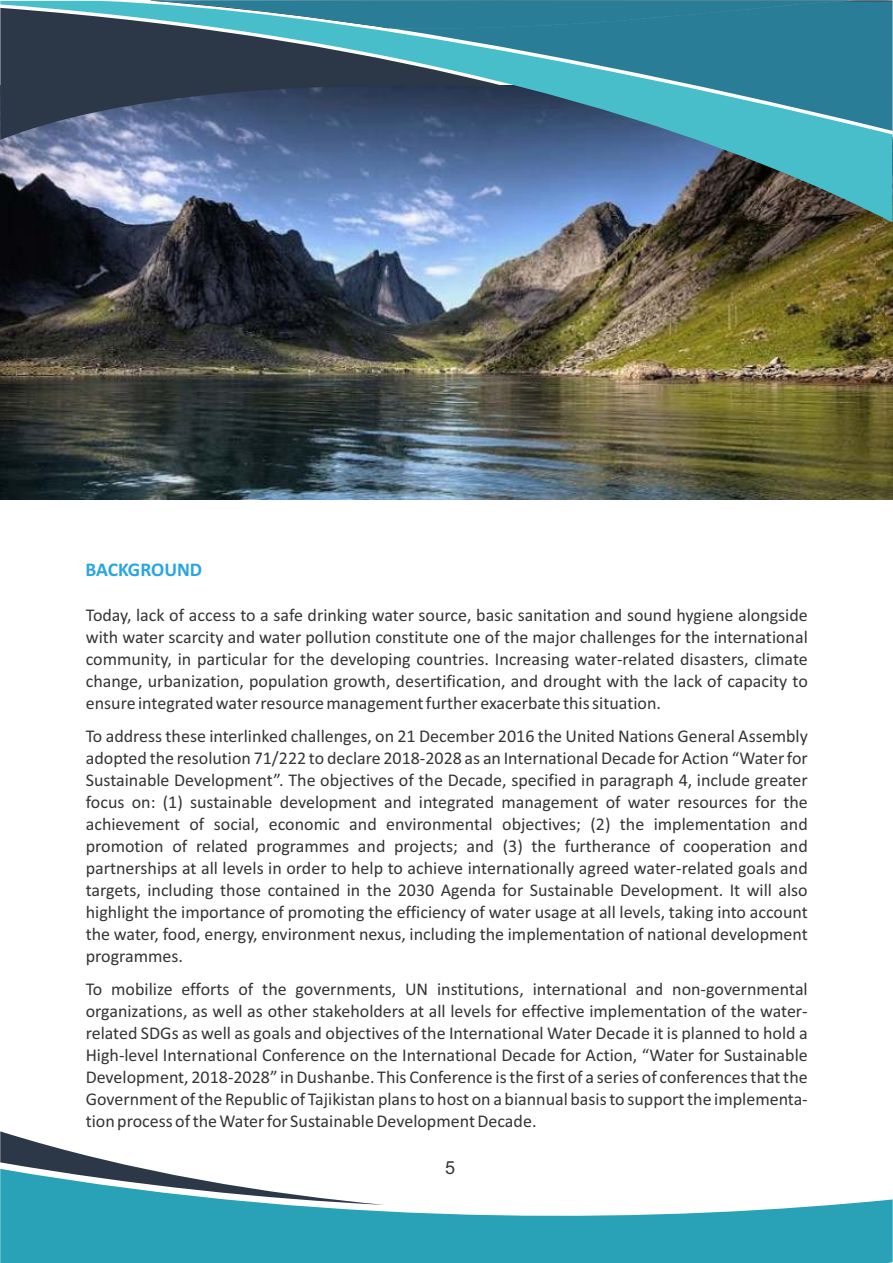
<style>
.page{position:relative;width:893px;height:1263px;background:#fff}
.page>*{position:absolute;margin:0;border:0;box-sizing:border-box;transform-origin:0 0}
.t1{font:700 19.5px "Calibri";color:#28a6e2}
.t2{font:18px/21.9px "Calibri";color:#373435;text-align:justify}
.t3{font:18px "Arial";color:#373435}
</style>
<div class="page">
<img style="left:0;top:222px;width:893px;height:278px">
<img style="left:0;top:1px;width:893px;height:221px">
<svg style="left:151px;top:0;width:742px;height:138px"></svg>
<svg style="left:0;top:1199px;width:893px;height:64px;fill:#29a1b6"></svg>
<svg style="left:0;top:1131px;width:385px;height:74px"></svg>
<p class="t1" style="left:85px;top:561px;width:118px">BACKGROUND</p>
<p class="t2" style="left:86px;top:606px;width:724px">Today, lack of access to a safe drinking water source, basic sanitation and sound hygiene alongside with water scarcity and water pollution constitute one of the major challenges for the international community, in particular for the developing countries. Increasing water-related disasters, climate change, urbanization, population growth, desertification, and drought with the lack of capacity to ensure integrated water resource management further exacerbate this situation.</p>
<p class="t2" style="left:86px;top:727px;width:724px">To address these interlinked challenges, on 21 December 2016 the United Nations General Assembly adopted the resolution 71/222 to declare 2018-2028 as an International Decade for Action “Water for Sustainable Development”. The objectives of the Decade, specified in paragraph 4, include greater focus on: (1) sustainable development and integrated management of water resources for the achievement of social, economic and environmental objectives; (2) the implementation and promotion of related programmes and projects; and (3) the furtherance of cooperation and partnerships at all levels in order to help to achieve internationally agreed water-related goals and targets, including those contained in the 2030 Agenda for Sustainable Development. It will also highlight the importance of promoting the efficiency of water usage at all levels, taking into account the water, food, energy, environment nexus, including the implementation of national development programmes.</p>
<p class="t2" style="left:86px;top:979px;width:724px">To mobilize efforts of the governments, UN institutions, international and non-governmental organizations, as well as other stakeholders at all levels for effective implementation of the water&shy;related SDGs as well as goals and objectives of the International Water Decade it is planned to hold a High-level International Conference on the International Decade for Action, “Water for Sustainable Development, 2018-2028” in Dushanbe. This Conference is the first of a series of conferences that the Government of the Republic of Tajikistan plans to host on a biannual basis to support the implementa&shy;tion process of the Water for Sustainable Development Decade.</p>
<p class="t3" style="left:445px;top:1161px;width:12px">5</p>
</div>
